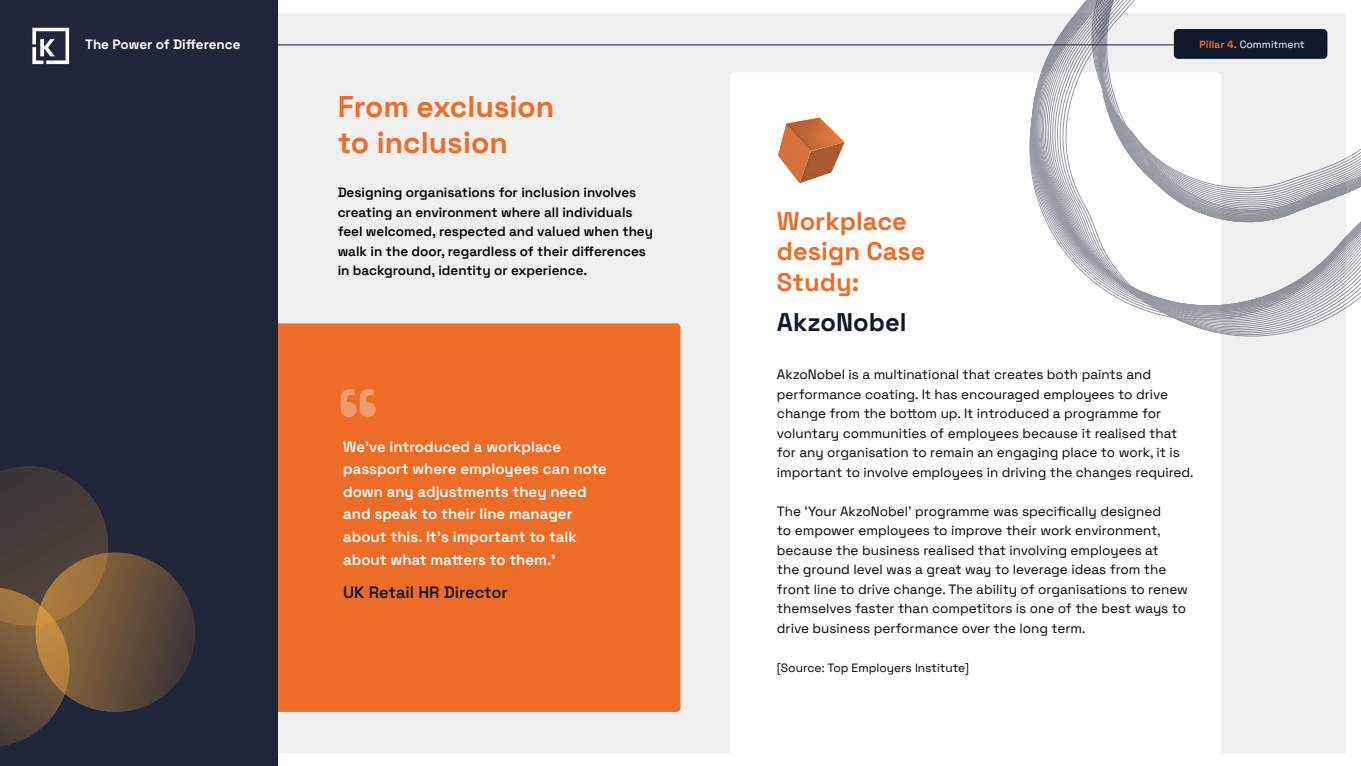
<style>
.page{position:relative;width:1361px;height:766px;background:#fff}
.page>*{position:absolute;margin:0;border:0;box-sizing:border-box;transform-origin:0 0}
.t1{font:700 86.55px "Space Grotesk";color:#fff}
.t2{font:700 30px/36px "Space Grotesk";color:#ed6c28}
.t3{font:700 25.5px/30.6px "Space Grotesk";color:#ed6c28}
.t4{font:700 25.5px "Space Grotesk";color:#11192b}
.t5{font:600 16.5px "Space Grotesk";color:#11192b}
.t6{font:600 15px/22.5px "Space Grotesk";color:#fff}
.t7{font:13.5px/19.5px "Space Grotesk";color:#000}
.t8{font:600 13.5px/19.5px "Space Grotesk";color:#000}
.t9{font:700 13.5px "Space Grotesk";color:#fff}
.t10{font:12px "Space Grotesk";color:#000}
.t11{font:10.5px "Space Grotesk";color:#fff}
.s1{font-weight:700;color:#ed6c28}
</style>
<div class="page">
<div style="left:14px;top:13px;width:1331px;height:739px;background:#eeefee"></div>
<div style="left:278px;top:323px;width:402px;height:388px;background:#ed6c28"></div>
<hr style="left:272px;top:45px;width:1036px;height:1px;background:#202538">
<div style="left:730px;top:72px;width:491px;height:680px;background:#fff"></div>
<svg style="left:751px;top:98px;width:118px;height:85px;background:#edd2c3"></svg>
<div style="left:0;top:0;width:278px;height:765px;background:#202538"></div>
<svg style="left:0;top:466px;width:195px;height:280px"></svg>
<img style="left:32px;top:27px;width:38px;height:38px">
<svg style="left:1009px;top:0;width:352px;height:326px"></svg>
<div style="left:1174px;top:29px;width:153px;height:30px;background:#11192b;border-radius:4px"></div>
<p class="t9" style="left:85px;top:34px;width:157px">The Power of Difference</p>
<p class="t11" style="left:1199px;top:37px;width:107px"><span class="s1">Pillar 4.</span> Commitment</p>
<h2 class="t2" style="left:338px;top:87px;width:218px">From exclusion to inclusion</h2>
<p class="t8" style="left:338px;top:182px;width:317px">Designing organisations for inclusion involves creating an environment where all individuals feel welcomed, respected and valued when they walk in the door, regardless of their differences in background, identity or experience.</p>
<h1 class="t1" style="left:336px;top:357px;width:46px">“</h1>
<p class="t6" style="left:343px;top:434px;width:265px">We’ve introduced a workplace passport where employees can note down any adjustments they need and speak to their line manager about this. It’s important to talk about what matters to them.’</p>
<p class="t5" style="left:343px;top:580px;width:166px">UK Retail HR Director</p>
<h3 class="t3" style="left:777px;top:204px;width:150px">Workplace design Case<br>Study:</h3>
<h3 class="t4" style="left:777px;top:303px;width:131px">AkzoNobel</h3>
<p class="t7" style="left:777px;top:364px;width:418px">AkzoNobel is a multinational that creates both paints and performance coating. It has encouraged employees to drive change from the bottom up. It introduced a programme for voluntary communities of employees because it realised that for any organisation to remain an engaging place to work, it is important to involve employees in driving the changes required.</p>
<p class="t7" style="left:777px;top:500px;width:413px">The ‘Your AkzoNobel’ programme was specifically designed<br>to empower employees to improve their work environment, because the business realised that involving employees at<br>the ground level was a great way to leverage ideas from the front line to drive change. The ability of organisations to renew themselves faster than competitors is one of the best ways to drive business performance over the long term.</p>
<p class="t10" style="left:777px;top:658px;width:194px">[Source: Top Employers Institute]</p>
</div>
